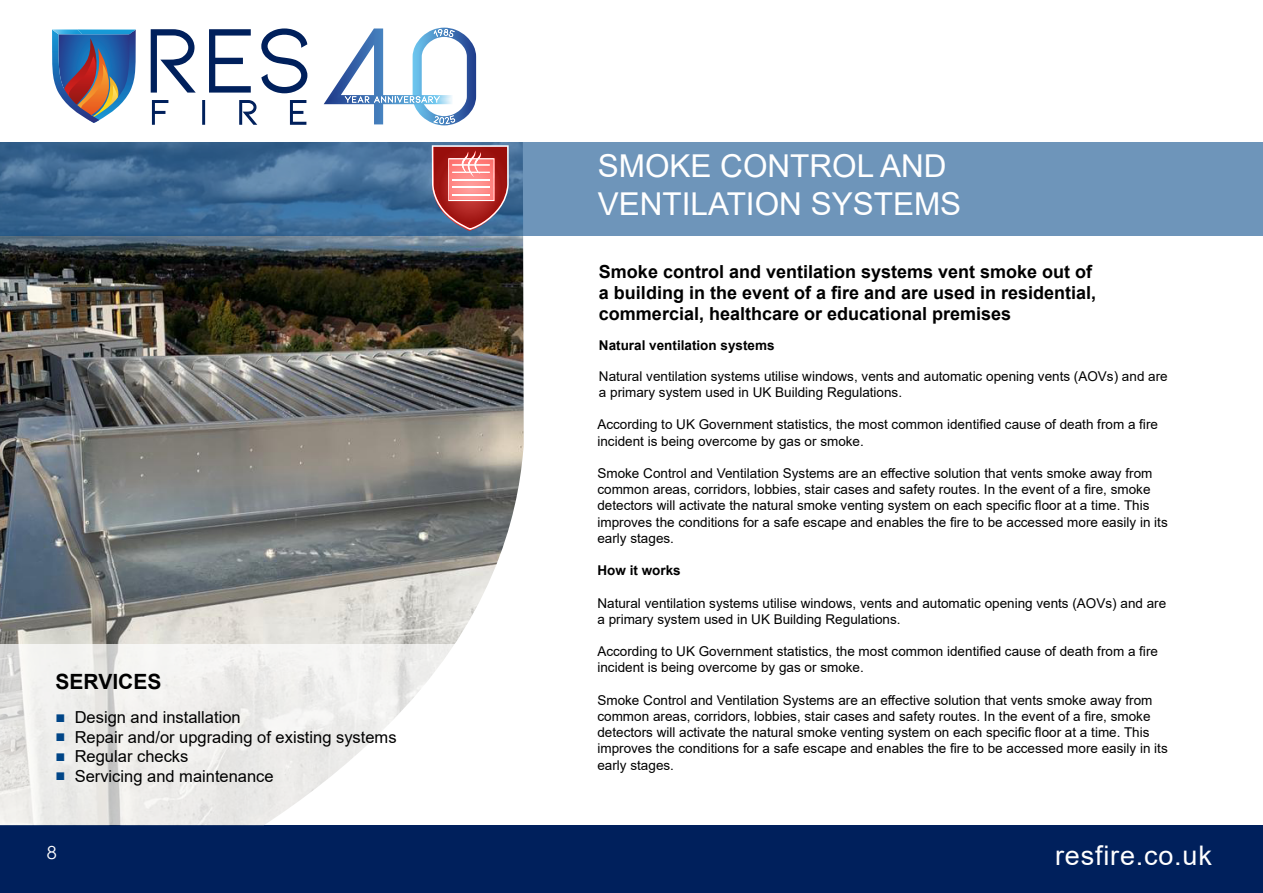
<style>
.page{position:relative;width:1263px;height:893px;background:#fff}
.page>*{position:absolute;margin:0;border:0;box-sizing:border-box;transform-origin:0 0}
.t1{font:31.5px/37.8px "Arial";color:#fff}
.t2{font:27px "Arial";letter-spacing:.03em;color:#fff}
.t3{font:700 21px "Arial";color:#000}
.t4{font:700 18px/21px "Arial";color:#000}
.t5{font:18px "Century Gothic";color:#fff}
.t6{font:16.5px "Arial";color:#000}
.t7{font:13.5px/16.2px "Arial";color:#000}
.t8{font:700 13.5px "Arial";color:#000}
.s1{color:#004587}
</style>
<div class="page">
<div style="left:0;top:825px;width:1263px;height:68px;background:#00205c"></div>
<img style="left:0;top:236px;width:524px;height:408px">
<svg style="left:0;top:142px;width:1263px;height:94px;fill:#6e95ba"></svg>
<svg style="left:0;top:644px;width:454px;height:181px;fill:#f0efed"></svg>
<svg style="left:324px;top:28px;width:152px;height:97px"></svg>
<svg style="left:151px;top:29px;width:45px;height:64px"></svg>
<svg style="left:209px;top:29px;width:42px;height:64px"></svg>
<svg style="left:261px;top:28px;width:46px;height:65px"></svg>
<svg style="left:152px;top:100px;width:16px;height:25px"></svg>
<hr style="left:202px;top:100px;width:3px;height:25px;background:#00205c">
<svg style="left:239px;top:100px;width:18px;height:25px"></svg>
<svg style="left:290px;top:100px;width:16px;height:25px"></svg>
<img style="left:52px;top:29px;width:84px;height:94px">
<img style="left:52px;top:30px;width:30px;height:4px">
<svg style="left:432px;top:145px;width:77px;height:86px"></svg>
<h3 class="t3" style="left:56px;top:666px;width:107px">SERVICES</h3>
<p class="t6" style="left:56px;top:706px;width:187px"><span class="s1">■</span> Design and installation</p>
<p class="t6" style="left:56px;top:725px;width:343px"><span class="s1">■</span> Repair and/or upgrading of existing systems</p>
<p class="t6" style="left:56px;top:745px;width:134px"><span class="s1">■</span> Regular checks</p>
<p class="t6" style="left:56px;top:764px;width:220px"><span class="s1">■</span> Servicing and maintenance</p>
<h3 class="t5" style="left:47px;top:839px;width:11px">8</h3>
<h1 class="t1" style="left:598px;top:147px;width:365px">SMOKE CONTROL AND<br>VENTILATION SYSTEMS</h1>
<h3 class="t4" style="left:599px;top:261px;width:499px">Smoke control and ventilation systems vent smoke out of a building in the event of a fire and are used in residential, commercial, healthcare or educational premises</h3>
<p class="t8" style="left:599px;top:335px;width:177px">Natural ventilation systems</p>
<p class="t7" style="left:599px;top:368px;width:570px">Natural ventilation systems utilise windows, vents and automatic opening vents (AOVs) and are a primary system used in UK Building Regulations.</p>
<p class="t7" style="left:597px;top:416px;width:562px">According to UK Government statistics, the most common identified cause of death from a fire incident is being overcome by gas or smoke.</p>
<p class="t7" style="left:597px;top:465px;width:572px">Smoke Control and Ventilation Systems are an effective solution that vents smoke away from common areas, corridors, lobbies, stair cases and safety routes. In the event of a fire, smoke detectors will activate the natural smoke venting system on each specific floor at a time. This improves the conditions for a safe escape and enables the fire to be accessed more easily in its early stages.</p>
<p class="t8" style="left:597px;top:561px;width:85px">How it works</p>
<p class="t7" style="left:597px;top:595px;width:570px">Natural ventilation systems utilise windows, vents and automatic opening vents (AOVs) and are a primary system used in UK Building Regulations.</p>
<p class="t7" style="left:597px;top:643px;width:562px">According to UK Government statistics, the most common identified cause of death from a fire incident is being overcome by gas or smoke.</p>
<p class="t7" style="left:597px;top:692px;width:572px">Smoke Control and Ventilation Systems are an effective solution that vents smoke away from common areas, corridors, lobbies, stair cases and safety routes. In the event of a fire, smoke detectors will activate the natural smoke venting system on each specific floor at a time. This improves the conditions for a safe escape and enables the fire to be accessed more easily in its early stages.</p>
<h2 class="t2" style="left:1055px;top:837px;width:158px">resfire.co.uk</h2>
</div>
